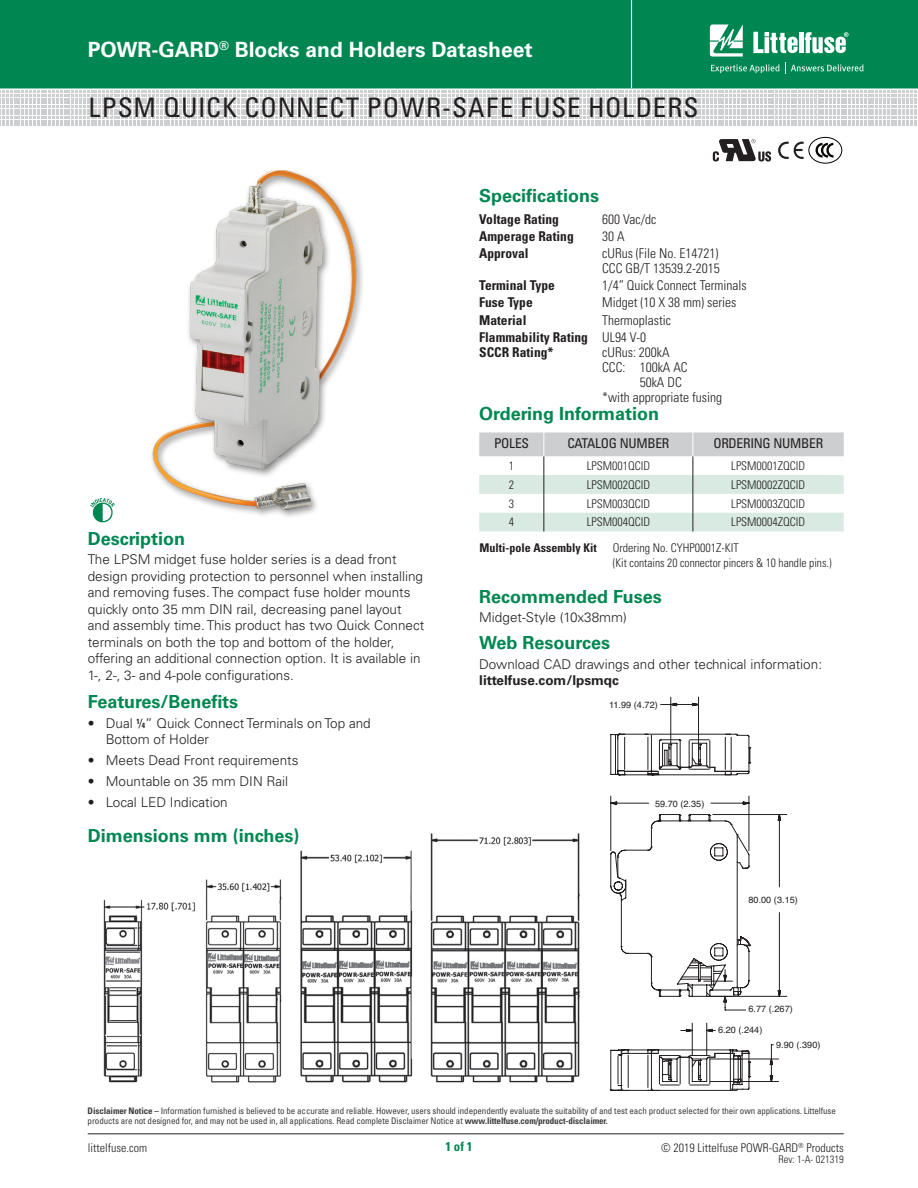
<style>
.page{position:relative;width:918px;height:1188px;background:#fff}
.page>*{position:absolute;margin:0;border:0;box-sizing:border-box;transform-origin:0 0}
.Head_Large{font:condensed 27px "Univers LT Std";letter-spacing:.035em;color:#231f20}
.t1{font:700 21px "Univers LT Std";color:#fff}
.Green_Subheads{font:700 18px "Univers LT Std";color:#008751}
.Body_text{font:700 18px "Univers LT Std";color:#008751}
.Specifications__head{font:700 18px "Univers LT Std";color:#008751}
.Body_text-2{font:300 13.5px/16.5px "Univers LT Std";color:#231f20}
.Specifications__text{font:300 condensed 13.5px/15px "Univers LT Std";color:#231f20}
.Specifications__text-2{font:700 condensed 13.5px/15px "Univers LT Std";color:#231f20}
.Table_Header__IN_CHA{font:condensed 13.5px "Univers LT Std";letter-spacing:-.02em;color:#231f20}
.Recommended_Fuses_Te{font:300 13.5px "Univers LT Std";color:#231f20}
.t2{font:700 condensed 12.75px "Univers LT Std";color:#008751}
.Table_Text{font:300 condensed 12px "Univers LT Std";color:#231f20}
.Multi-Pole_Kit_Info{font:300 condensed 12px "Univers LT Std";color:#231f20}
.Multi-Pole_Kit_Info-2{font:300 condensed 12px "Univers LT Std";color:#231f20;scale:.96 1}
.Multi-Pole_Kit_Info-3{font:700 condensed 12px "Univers LT Std";color:#231f20}
.t3{font:300 condensed 10.5px "Univers LT Std";color:#231f20}
.t4{font:condensed 9px/10.8px "Univers LT Std";letter-spacing:-.01em;color:#3e3e3f}
.t5{font:9px "Helvetica";color:#231f20}
.s1{font-weight:700;font-stretch:condensed;font-size:12.75px}
.s2{font-weight:700;font-stretch:condensed;font-size:7.5px}
.s3{font-weight:300}
.s4{font-weight:700}
</style>
<div class="page">
<div style="left:0;top:0;width:918px;height:88px;background:#008751"></div>
<hr style="left:631px;top:0;width:1px;height:88px;background:#fff">
<hr style="left:88px;top:1134px;width:756px;height:1px;background:#231f20">
<svg style="left:0;top:91px;width:917px;height:35px"></svg>
<svg style="left:710px;top:24px;width:33px;height:33px"></svg>
<hr style="left:799px;top:32px;width:4px;height:21px;background:#fff">
<svg style="left:805px;top:32px;width:44px;height:21px"></svg>
<svg style="left:753px;top:32px;width:45px;height:21px"></svg>
<svg style="left:711px;top:64px;width:68px;height:9px"></svg>
<svg style="left:785px;top:63px;width:78px;height:11px"></svg>
<img style="left:100px;top:170px;width:263px;height:353px">
<svg style="left:713px;top:139px;width:58px;height:23px"></svg>
<svg style="left:810px;top:137px;width:32px;height:27px"></svg>
<svg style="left:809px;top:137px;width:33px;height:26px"></svg>
<div style="left:808px;top:137px;width:34px;height:27px;border:1px solid #040503;border-radius:50%"></div>
<svg style="left:814px;top:142px;width:22px;height:17px"></svg>
<svg style="left:90px;top:498px;width:25px;height:24px"></svg>
<img style="left:103px;top:833px;width:473px;height:250px">
<svg style="left:576px;top:697px;width:211px;height:394px"></svg>
<svg style="left:479px;top:432px;width:365px;height:99px"></svg>
<svg style="left:778px;top:142px;width:26px;height:17px"></svg>
<h2 class="t1" style="left:88px;top:37px;width:446px">POWR-GARD<sup>®</sup> Blocks and Holders Datasheet</h2>
<p class="Head_Large" style="left:88px;top:90px;width:612px">LPSM QUICK CONNECT POWR-SAFE FUSE HOLDERS</p>
<p class="Green_Subheads" style="left:88px;top:528px;width:99px">Description</p>
<p class="Body_text-2" style="left:88px;top:551px;width:338px">The LPSM midget fuse holder series is a dead front design providing protection to personnel when installing and removing fuses. The compact fuse holder mounts quickly onto 35 mm DIN rail, decreasing panel layout and assembly time. This product has two Quick Connect terminals on both the top and bottom of the holder, offering an additional connection option. It is available in 1-, 2-, 3- and 4-pole configurations.</p>
<p class="Green_Subheads" style="left:88px;top:692px;width:152px">Features/Benefits</p>
<p class="Body_text-2" style="left:106px;top:715px;width:267px;text-indent:-18px">• Dual <sup>1</sup><span class="s1">⁄</span><span class="s2">4</span>” Quick Connect Terminals on Top and<br>Bottom of Holder</p>
<p class="Body_text-2" style="left:88px;top:752px;width:212px">• Meets Dead Front requirements</p>
<p class="Body_text-2" style="left:88px;top:773px;width:202px">• Mountable on 35 mm DIN Rail</p>
<p class="Body_text-2" style="left:88px;top:794px;width:142px">• Local LED Indication</p>
<p class="Green_Subheads" style="left:88px;top:825px;width:213px">Dimensions mm (inches)</p>
<p class="Specifications__head" style="left:479px;top:185px;width:122px">Specifications</p>
<p class="Specifications__text-2" style="left:479px;top:211px;width:81px">Voltage Rating</p>
<p class="Specifications__text" style="left:602px;top:212px;width:56px">600 Vac/dc</p>
<p class="Specifications__text-2" style="left:479px;top:229px;width:96px">Amperage Rating</p>
<p class="Specifications__text" style="left:602px;top:229px;width:24px">30 A</p>
<p class="Specifications__text-2" style="left:479px;top:246px;width:51px">Approval</p>
<p class="Specifications__text" style="left:602px;top:246px;width:119px">cURus (File No. E14721)<br>CCC GB/T 13539.2-2015</p>
<p class="Specifications__text-2" style="left:479px;top:278px;width:77px">Terminal Type</p>
<p class="Specifications__text" style="left:602px;top:278px;width:146px">1/4” Quick Connect Terminals</p>
<p class="Specifications__text-2" style="left:479px;top:295px;width:55px">Fuse Type</p>
<p class="Specifications__text" style="left:602px;top:295px;width:136px">Midget (10 X 38 mm) series</p>
<p class="Specifications__text-2" style="left:479px;top:312px;width:49px">Material</p>
<p class="Specifications__text" style="left:602px;top:312px;width:70px">Thermoplastic</p>
<p class="Specifications__text-2" style="left:479px;top:329px;width:168px">Flammability Rating <span class="s3">UL94 V-0<br></span>SCCR Rating*</p>
<p class="Specifications__text" style="left:602px;top:344px;width:69px">cURus: 200kA</p>
<p class="Specifications__text" style="left:602px;top:359px;width:87px">CCC: 100kA AC</p>
<p class="Specifications__text" style="left:640px;top:374px;width:43px">50kA DC</p>
<p class="Specifications__text" style="left:602px;top:389px;width:121px">*with appropriate fusing</p>
<p class="Green_Subheads" style="left:479px;top:403px;width:181px">Ordering Information</p>
<p class="Table_Header__IN_CHA" style="left:494px;top:435px;width:36px">POLES</p>
<p class="Table_Header__IN_CHA" style="left:567px;top:435px;width:104px">CATALOG NUMBER</p>
<p class="Table_Header__IN_CHA" style="left:713px;top:435px;width:111px">ORDERING NUMBER</p>
<p class="Table_Text" style="left:509px;top:459px;width:7px">1</p>
<p class="Table_Text" style="left:587px;top:459px;width:65px">LPSM001QCID</p>
<p class="Table_Text" style="left:731px;top:459px;width:75px">LPSM0001ZQCID</p>
<p class="Table_Text" style="left:509px;top:477px;width:7px">2</p>
<p class="Table_Text" style="left:587px;top:477px;width:65px">LPSM002QCID</p>
<p class="Table_Text" style="left:731px;top:477px;width:75px">LPSM0002ZQCID</p>
<p class="Table_Text" style="left:509px;top:496px;width:7px">3</p>
<p class="Table_Text" style="left:587px;top:496px;width:65px">LPSM003QCID</p>
<p class="Table_Text" style="left:731px;top:496px;width:75px">LPSM0003ZQCID</p>
<p class="Table_Text" style="left:509px;top:515px;width:7px">4</p>
<p class="Table_Text" style="left:587px;top:515px;width:65px">LPSM004QCID</p>
<p class="Table_Text" style="left:731px;top:515px;width:75px">LPSM0004ZQCID</p>
<p class="Multi-Pole_Kit_Info-3" style="left:479px;top:540px;width:119px">Multi-pole Assembly Kit</p>
<p class="Multi-Pole_Kit_Info" style="left:613px;top:540px;width:127px">Ordering No. CYHP0001Z-KIT</p>
<p class="Multi-Pole_Kit_Info-2" style="left:613px;top:556px;width:229px">(Kit contains 20 connector pincers &amp; 10 handle pins.)</p>
<p class="Body_text" style="left:479px;top:586px;width:184px">Recommended Fuses</p>
<p class="Recommended_Fuses_Te" style="left:479px;top:609px;width:149px">Midget-Style (10x38mm)</p>
<p class="Green_Subheads" style="left:479px;top:632px;width:132px">Web Resources</p>
<p class="Body_text-2" style="left:479px;top:656px;width:344px">Download CAD drawings and other technical information: <span class="s4">littelfuse.com/lpsmqc</span></p>
<p class="t5" style="left:609px;top:697px;width:50px">11.99 (4.72)</p>
<p class="t5" style="left:655px;top:797px;width:51px">59.70 (2.35)</p>
<p class="t5" style="left:748px;top:892px;width:51px">80.00 (3.15)</p>
<p class="t5" style="left:748px;top:1001px;width:46px">6.77 (.267)</p>
<p class="t5" style="left:718px;top:1023px;width:46px">6.20 (.244)</p>
<p class="t5" style="left:776px;top:1038px;width:46px">9.90 (.390)</p>
<p class="t4" style="left:88px;top:1105px;width:750px"><span class="s4">Disclaimer Notice –</span> Information furnished is believed to be accurate and reliable. However, users should independently evaluate the suitability of and test each product selected for their own applications. Littelfuse products are not designed for, and may not be used in, all applications. Read complete Disclaimer Notice at <span class="s4">www.littelfuse.com/product-disclaimer.</span></p>
<p class="t2" style="left:445px;top:1139px;width:29px">1 of 1</p>
<p class="Multi-Pole_Kit_Info" style="left:88px;top:1141px;width:61px">littelfuse.com</p>
<p class="Multi-Pole_Kit_Info" style="left:661px;top:1141px;width:184px">© 2019 Littelfuse POWR-GARD<sup>®</sup> Products</p>
<p class="t3" style="left:778px;top:1153px;width:67px">Rev: 1-A- 021319</p>
</div>
